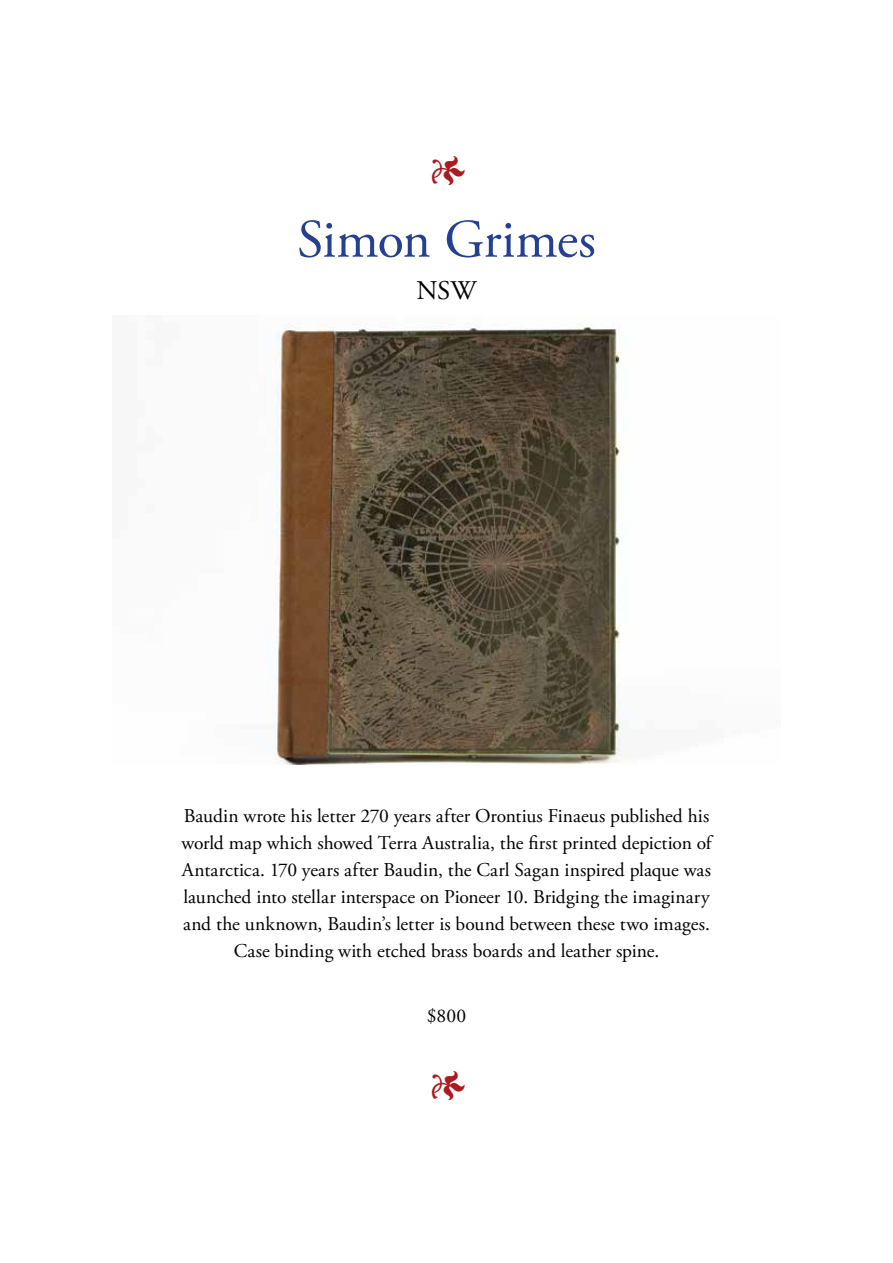
<style>
.page{position:relative;width:893px;height:1263px;background:#fff}
.page>*{position:absolute;margin:0;border:0;box-sizing:border-box;transform-origin:0 0}
.t1{font:54px "Adobe Garamond Pro";color:#25408f}
.t2{font:43.5px "Adobe Garamond Pro";color:#aa1a1e}
.t3{font:27px "Adobe Garamond Pro";color:#000}
.t4{font:19.5px/27px "Adobe Garamond Pro";color:#000;text-align:center}
</style>
<div class="page">
<img style="left:269px;top:323px;width:360px;height:441px">
<h2 class="t2" style="left:428px;top:145px;width:38px">1</h2>
<h1 class="t1" style="left:297px;top:207px;width:300px">Simon Grimes</h1>
<h3 class="t3" style="left:416px;top:274px;width:62px">NSW</h3>
<p class="t4" style="left:181px;top:803px;width:532px">Baudin wrote his letter 270 years after Orontius Finaeus published his world map which showed Terra Australia, the first printed depiction of Antarctica. 170 years after Baudin, the Carl Sagan inspired plaque was launched into stellar interspace on Pioneer 10. Bridging the imaginary and the unknown, Baudin’s letter is bound between these two images.<br>Case binding with etched brass boards and leather spine.</p>
<p class="t4" style="left:427px;top:1003px;width:41px">$800</p>
<h2 class="t2" style="left:428px;top:1060px;width:38px">1</h2>
</div>
